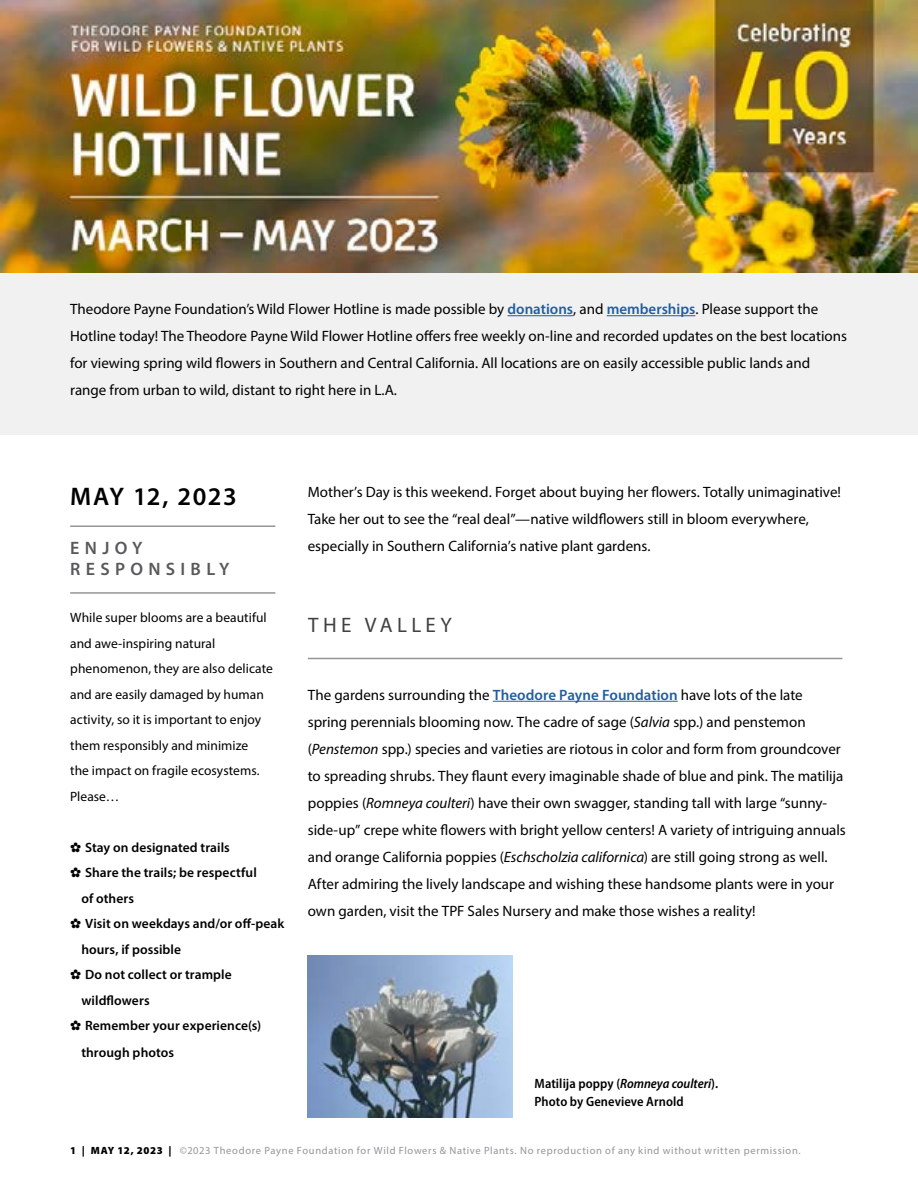
<style>
.page{position:relative;width:918px;height:1188px;background:#fff}
.page>*{position:absolute;margin:0;border:0;box-sizing:border-box;transform-origin:0 0}
.t1{font:600 25.5px "Myriad Pro";letter-spacing:.055em;color:#000}
.t2{font:21px "Myriad Pro";letter-spacing:.205em;color:#414042}
.t3{font:600 18px/21.6px "Myriad Pro";letter-spacing:.295em;color:#58595b}
.t4{font:15px/27px "Myriad Pro";color:#000}
.t5{font:13.5px/25.5px "Myriad Pro";letter-spacing:.005em;color:#000}
.t6{font:600 13.5px "Myriad Pro";letter-spacing:.005em;color:#000}
.t7{font:600 semi-condensed 13.5px/18px "Myriad Pro";letter-spacing:.005em;color:#000}
.t8{font:10.5px "Myriad Pro";letter-spacing:.065em;color:#939598}
.s1{font-weight:600;color:#215e9e}
.s2{font-style:italic}
.s3{font-weight:900;color:#000}
</style>
<div class="page">
<img style="left:0;top:0;width:918px;height:273px">
<div style="left:0;top:273px;width:918px;height:162px;background:#f1f1f2"></div>
<hr style="left:508px;top:315px;width:65px;height:1px;background:#215e9e">
<hr style="left:607px;top:315px;width:88px;height:1px;background:#215e9e">
<hr style="left:70px;top:525px;width:205px;height:2px;background:#939598">
<hr style="left:70px;top:592px;width:205px;height:2px;background:#939598">
<hr style="left:493px;top:701px;width:185px;height:1px;background:#215e9e">
<hr style="left:308px;top:658px;width:534px;height:1px;background:#939598">
<img style="left:308px;top:956px;width:205px;height:162px">
<p class="t4" style="left:70px;top:295px;width:778px">Theodore Payne Foundation’s Wild Flower Hotline is made possible by <span class="s1">donations</span>, and <span class="s1">memberships</span>. Please support the Hotline today! The Theodore Payne Wild Flower Hotline offers free weekly on-line and recorded updates on the best locations for viewing spring wild flowers in Southern and Central California. All locations are on easily accessible public lands and range from urban to wild, distant to right here in L.A.</p>
<h1 class="t1" style="left:70px;top:480px;width:168px">MAY 12, 2023</h1>
<p class="t3" style="left:70px;top:536px;width:161px">ENJOY<br>RESPONSIBLY</p>
<p class="t5" style="left:70px;top:605px;width:204px">While super blooms are a beautiful and awe-inspiring natural phenomenon, they are also delicate and are easily damaged by human activity, so it is important to enjoy them responsibly and minimize<br>the impact on fragile ecosystems.<br>Please…</p>
<p class="t6" style="left:70px;top:839px;width:161px">✿ Stay on designated trails</p>
<p class="t6" style="left:70px;top:864px;width:188px">✿ Share the trails; be respectful</p>
<p class="t6" style="left:81px;top:890px;width:54px">of others</p>
<p class="t6" style="left:70px;top:915px;width:216px">✿ Visit on weekdays and/or off-peak</p>
<p class="t6" style="left:81px;top:941px;width:101px">hours, if possible</p>
<p class="t6" style="left:70px;top:966px;width:163px">✿ Do not collect or trample</p>
<p class="t6" style="left:81px;top:992px;width:70px">wildflowers</p>
<p class="t6" style="left:70px;top:1017px;width:193px">✿ Remember your experience(s)</p>
<p class="t6" style="left:81px;top:1044px;width:94px">through photos</p>
<p class="t4" style="left:308px;top:478px;width:535px">Mother’s Day is this weekend. Forget about buying her flowers. Totally unimaginative!<br>Take her out to see the “real deal”—native wildflowers still in bloom everywhere, especially in Southern California’s native plant gardens.</p>
<h2 class="t2" style="left:308px;top:612px;width:146px">THE VALLEY</h2>
<p class="t4" style="left:308px;top:681px;width:540px">The gardens surrounding the <span class="s1">Theodore Payne Foundation</span> have lots of the late spring perennials blooming now. The cadre of sage (<span class="s2">Salvia</span> spp.) and penstemon (<span class="s2">Penstemon</span> spp.) species and varieties are riotous in color and form from groundcover to spreading shrubs. They flaunt every imaginable shade of blue and pink. The matilija poppies (<span class="s2">Romneya coulteri</span>) have their own swagger, standing tall with large “sunny&shy;side-up” crepe white flowers with bright yellow centers! A variety of intriguing annuals and orange California poppies (<span class="s2">Eschscholzia californica</span>) are still going strong as well.<br>After admiring the lively landscape and wishing these handsome plants were in your own garden, visit the TPF Sales Nursery and make those wishes a reality!</p>
<p class="t7" style="left:535px;top:1074px;width:185px">Matilija poppy (<span class="s2">Romneya coulteri</span>).<br>Photo by Genevieve Arnold</p>
<p class="t8" style="left:70px;top:1144px;width:732px"><span class="s3">1 | MAY 12, 2023 |</span> ©2023 Theodore Payne Foundation for Wild Flowers &amp; Native Plants. No reproduction of any kind without written permission.</p>
</div>
